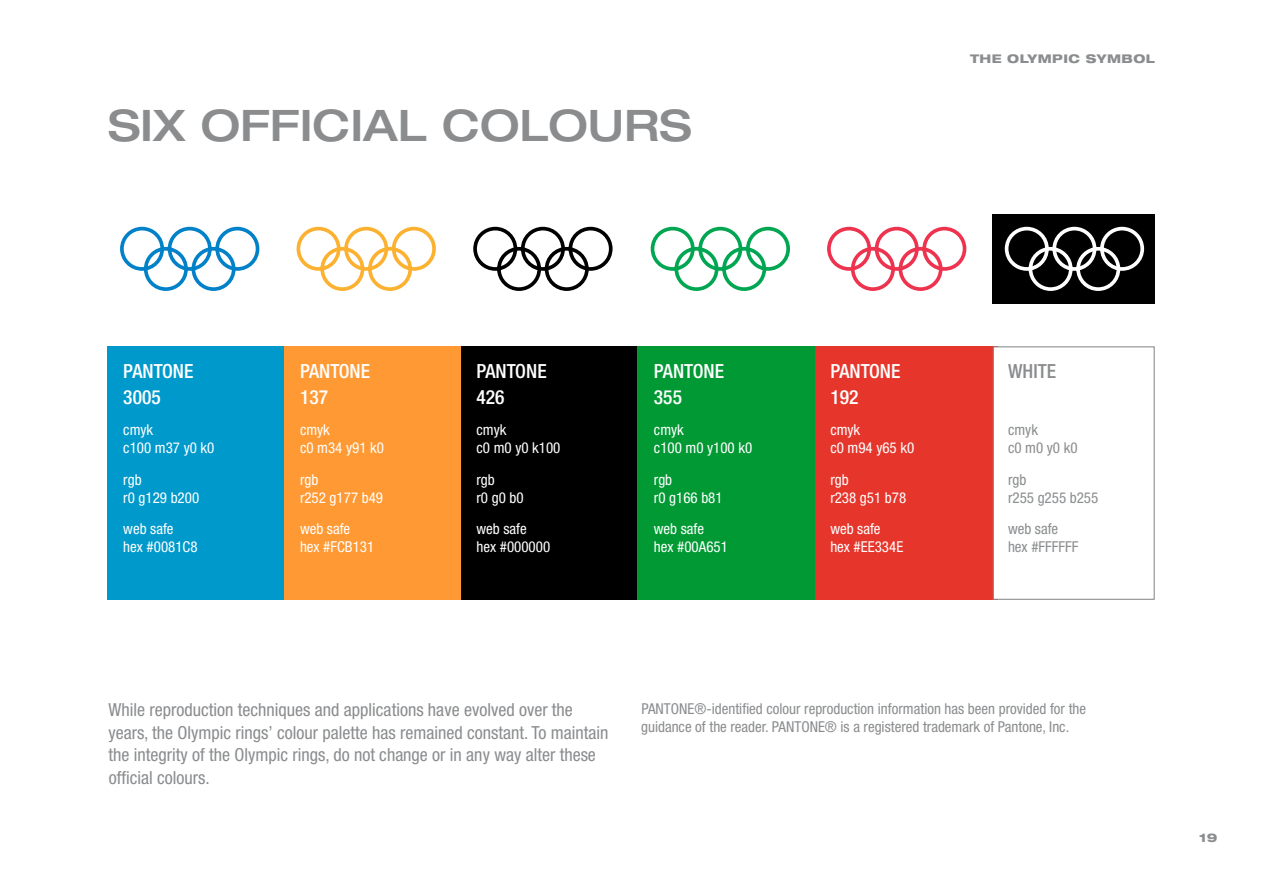
<style>
.page{position:relative;width:1263px;height:893px;background:#fff}
.page>*{position:absolute;margin:0;border:0;box-sizing:border-box;transform-origin:0 0}
.t1{font:500 expanded 43.5px "Helvetica Neue LT Std";color:#8a8c8e}
.t2{font:500 condensed 19.5px/25.5px "Helvetica Neue";color:#fff}
.t3{font:500 condensed 19.5px "Helvetica Neue";color:#8a8c8e}
.t4{font:condensed 18px/22.5px "Helvetica Neue";color:#8a8c8e}
.t5{font:condensed 15px/18px "Helvetica Neue";color:#fff}
.t6{font:condensed 15px/18px "Helvetica Neue";color:#8a8c8e}
.t7{font:800 expanded 12px "Helvetica Neue LT Std";letter-spacing:.04em;color:#8a8c8e}
</style>
<div class="page">
<div style="left:108px;top:346px;width:176px;height:254px;background:#09c"></div>
<div style="left:284px;top:346px;width:184px;height:254px;background:#f93"></div>
<div style="left:462px;top:346px;width:176px;height:254px;background:#000"></div>
<div style="left:638px;top:346px;width:183px;height:254px;background:#093"></div>
<div style="left:816px;top:346px;width:182px;height:254px;background:#e6362c"></div>
<div style="left:993px;top:346px;width:161px;height:254px;background:#fff;border:1px solid #808285"></div>
<svg style="left:120px;top:227px;width:139px;height:64px"></svg>
<svg style="left:297px;top:227px;width:139px;height:64px"></svg>
<svg style="left:473px;top:227px;width:139px;height:64px"></svg>
<svg style="left:651px;top:227px;width:139px;height:64px"></svg>
<svg style="left:827px;top:227px;width:139px;height:64px"></svg>
<div style="left:992px;top:214px;width:162px;height:89px;background:#000"></div>
<svg style="left:1005px;top:227px;width:139px;height:64px"></svg>
<h1 class="t1" style="left:108px;top:98px;width:585px">SIX OFFICIAL COLOURS</h1>
<p class="t7" style="left:970px;top:51px;width:129px">THE OLYMPIC SYM</p>
<p class="t7" style="left:1121px;top:51px;width:24px">BOL</p>
<h2 class="t2" style="left:123px;top:358px;width:72px">PANTONE<br>3005</h2>
<p class="t5" style="left:123px;top:421px;width:93px">cmyk<br>c100 m37 y0 k0</p>
<p class="t5" style="left:123px;top:470px;width:77px">rgb<br>r0 g129 b200</p>
<p class="t5" style="left:123px;top:520px;width:76px">web safe<br>hex #0081C8</p>
<h2 class="t2" style="left:300px;top:358px;width:72px">PANTONE<br>137</h2>
<p class="t5" style="left:300px;top:421px;width:85px">cmyk<br>c0 m34 y91 k0</p>
<p class="t5" style="left:300px;top:470px;width:85px">rgb<br>r252 g177 b49</p>
<p class="t5" style="left:300px;top:520px;width:76px">web safe<br>hex #FCB131</p>
<h2 class="t2" style="left:476px;top:358px;width:72px">PANTONE<br>426</h2>
<p class="t5" style="left:476px;top:421px;width:85px">cmyk<br>c0 m0 y0 k100</p>
<p class="t5" style="left:476px;top:470px;width:49px">rgb<br>r0 g0 b0</p>
<p class="t5" style="left:476px;top:520px;width:75px">web safe<br>hex #000000</p>
<h2 class="t2" style="left:654px;top:358px;width:72px">PANTONE<br>355</h2>
<p class="t5" style="left:654px;top:421px;width:100px">cmyk<br>c100 m0 y100 k0</p>
<p class="t5" style="left:654px;top:470px;width:70px">rgb<br>r0 g166 b81</p>
<p class="t5" style="left:654px;top:520px;width:75px">web safe<br>hex #00A651</p>
<h2 class="t2" style="left:830px;top:358px;width:72px">PANTONE<br>192</h2>
<p class="t5" style="left:830px;top:421px;width:85px">cmyk<br>c0 m94 y65 k0</p>
<p class="t5" style="left:830px;top:470px;width:77px">rgb<br>r238 g51 b78</p>
<p class="t5" style="left:830px;top:520px;width:74px">web safe hex #EE334E</p>
<h2 class="t3" style="left:1008px;top:359px;width:50px">WHITE</h2>
<p class="t6" style="left:1008px;top:421px;width:71px">cmyk<br>c0 m0 y0 k0</p>
<p class="t6" style="left:1008px;top:470px;width:92px">rgb<br>r255 g255 b255</p>
<p class="t6" style="left:1008px;top:520px;width:72px">web safe hex #FFFFFF</p>
<p class="t4" style="left:108px;top:698px;width:501px">While reproduction techniques and applications have evolved over the years, the Olympic rings’ colour palette has remained constant. To maintain the integrity of the Olympic rings, do not change or in any way alter these official colours.</p>
<p class="t6" style="left:641px;top:699px;width:446px">PANTONE®-identified colour reproduction information has been provided for the guidance of the reader. PANTONE® is a registered trademark of Pantone, Inc.</p>
<p class="t7" style="left:1199px;top:830px;width:20px">19</p>
</div>
